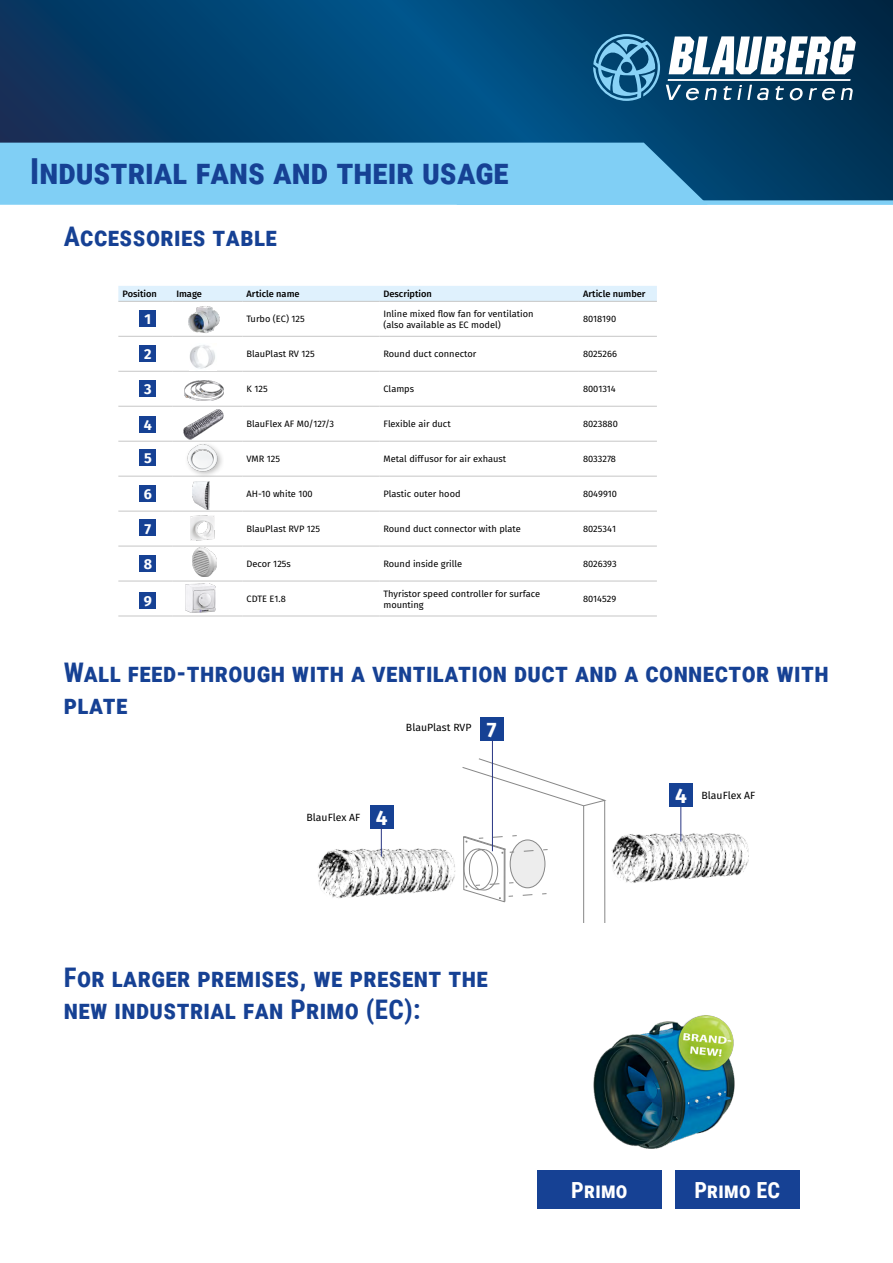
<style>
.page{position:relative;width:893px;height:1263px;background:#fff}
.page>*{position:absolute;margin:0;border:0;box-sizing:border-box;transform-origin:0 0}
.t1{font:700 35.85px "Roboto Condensed";color:#164194}
.t2{font:700 27px/32.4px "Roboto Condensed";letter-spacing:.015em;color:#164194}
.t3{font:700 22.2px "Roboto Condensed";letter-spacing:.015em;color:#fff}
.t4{font:700 20.85px "Fira Sans";color:#fff}
.t5{font:700 14.55px "Fira Sans";color:#fff}
.t6{font:700 14.4px "Fira Sans";color:#fff}
.t7{font:10.5px "Fira Sans";color:#000}
.t8{font:9.3px/11.1px "Fira Sans";color:#000}
.t9{font:500 9.3px "Fira Sans";color:#000}
.s1{font-weight:700;font-size:20.85px;color:#fff}
</style>
<div class="page">
<div style="left:140px;top:520px;width:16px;height:16px;background:#164194"></div>
<svg style="left:0;top:0;width:893px;height:200px;background:#01406c"></svg>
<svg style="left:0;top:128px;width:708px;height:77px;background:#63aed6"></svg>
<div style="left:457px;top:200px;width:436px;height:5px;background:#80cff5"></div>
<svg style="left:593px;top:34px;width:67px;height:67px;background:#387da6"></svg>
<svg style="left:666px;top:36px;width:190px;height:64px"></svg>
<hr style="left:583px;top:806px;width:1px;height:117px;background:#878787">
<hr style="left:604px;top:800px;width:1px;height:123px;background:#878787">
<svg style="left:463px;top:835px;width:85px;height:67px"></svg>
<svg style="left:462px;top:758px;width:144px;height:48px"></svg>
<img style="left:603px;top:802px;width:146px;height:115px">
<img style="left:318px;top:829px;width:137px;height:70px">
<div style="left:370px;top:805px;width:24px;height:24px;background:#164194"></div>
<svg style="left:381px;top:827px;width:1px;height:29px"></svg>
<div style="left:480px;top:717px;width:23px;height:23px;background:#164194"></div>
<hr style="left:492px;top:740px;width:1px;height:111px;background:#283583">
<div style="left:669px;top:783px;width:24px;height:24px;background:#164194"></div>
<hr style="left:680px;top:807px;width:1px;height:34px;background:#283583">
<img style="left:593px;top:1015px;width:142px;height:134px">
<div style="left:537px;top:1170px;width:124px;height:39px;background:#164194"></div>
<div style="left:675px;top:1170px;width:124px;height:39px;background:#164194"></div>
<div style="left:118px;top:286px;width:539px;height:15px;background:#dff1fd"></div>
<hr style="left:118px;top:301px;width:54px;height:1px;background:#c6c6c6">
<hr style="left:172px;top:301px;width:70px;height:1px;background:#c6c6c6">
<hr style="left:242px;top:301px;width:137px;height:1px;background:#c6c6c6">
<hr style="left:379px;top:301px;width:200px;height:1px;background:#c6c6c6">
<hr style="left:579px;top:301px;width:78px;height:1px;background:#c6c6c6">
<hr style="left:118px;top:336px;width:54px;height:1px;background:#c6c6c6">
<hr style="left:118px;top:371px;width:54px;height:1px;background:#c6c6c6">
<hr style="left:172px;top:371px;width:70px;height:1px;background:#c6c6c6">
<hr style="left:242px;top:371px;width:137px;height:1px;background:#c6c6c6">
<hr style="left:379px;top:371px;width:200px;height:1px;background:#c6c6c6">
<hr style="left:579px;top:371px;width:78px;height:1px;background:#c6c6c6">
<hr style="left:118px;top:406px;width:54px;height:1px;background:#c6c6c6">
<hr style="left:172px;top:406px;width:70px;height:1px;background:#c6c6c6">
<hr style="left:242px;top:406px;width:137px;height:1px;background:#c6c6c6">
<hr style="left:379px;top:406px;width:200px;height:1px;background:#c6c6c6">
<hr style="left:579px;top:406px;width:78px;height:1px;background:#c6c6c6">
<hr style="left:118px;top:441px;width:54px;height:1px;background:#c6c6c6">
<hr style="left:172px;top:441px;width:70px;height:1px;background:#c6c6c6">
<hr style="left:242px;top:441px;width:137px;height:1px;background:#c6c6c6">
<hr style="left:379px;top:441px;width:200px;height:1px;background:#c6c6c6">
<hr style="left:579px;top:441px;width:78px;height:1px;background:#c6c6c6">
<hr style="left:118px;top:476px;width:54px;height:1px;background:#c6c6c6">
<hr style="left:172px;top:476px;width:70px;height:1px;background:#c6c6c6">
<hr style="left:242px;top:476px;width:137px;height:1px;background:#c6c6c6">
<hr style="left:379px;top:476px;width:200px;height:1px;background:#c6c6c6">
<hr style="left:579px;top:476px;width:78px;height:1px;background:#c6c6c6">
<hr style="left:118px;top:511px;width:54px;height:1px;background:#c6c6c6">
<hr style="left:172px;top:511px;width:70px;height:1px;background:#c6c6c6">
<hr style="left:242px;top:511px;width:137px;height:1px;background:#c6c6c6">
<hr style="left:379px;top:511px;width:200px;height:1px;background:#c6c6c6">
<hr style="left:579px;top:511px;width:78px;height:1px;background:#c6c6c6">
<hr style="left:118px;top:546px;width:54px;height:1px;background:#c6c6c6">
<hr style="left:172px;top:546px;width:70px;height:1px;background:#c6c6c6">
<hr style="left:242px;top:546px;width:137px;height:1px;background:#c6c6c6">
<hr style="left:379px;top:546px;width:200px;height:1px;background:#c6c6c6">
<hr style="left:579px;top:546px;width:78px;height:1px;background:#c6c6c6">
<hr style="left:118px;top:581px;width:54px;height:1px;background:#c6c6c6">
<hr style="left:172px;top:581px;width:70px;height:1px;background:#c6c6c6">
<hr style="left:242px;top:581px;width:137px;height:1px;background:#c6c6c6">
<hr style="left:379px;top:581px;width:200px;height:1px;background:#c6c6c6">
<hr style="left:579px;top:581px;width:78px;height:1px;background:#c6c6c6">
<hr style="left:118px;top:616px;width:54px;height:1px;background:#c6c6c6">
<hr style="left:172px;top:616px;width:70px;height:1px;background:#c6c6c6">
<hr style="left:242px;top:616px;width:137px;height:1px;background:#c6c6c6">
<hr style="left:379px;top:616px;width:200px;height:1px;background:#c6c6c6">
<hr style="left:579px;top:616px;width:78px;height:1px;background:#c6c6c6">
<hr style="left:172px;top:336px;width:70px;height:1px;background:#c6c6c6">
<hr style="left:242px;top:336px;width:137px;height:1px;background:#c6c6c6">
<hr style="left:379px;top:336px;width:200px;height:1px;background:#c6c6c6">
<hr style="left:579px;top:336px;width:78px;height:1px;background:#c6c6c6">
<div style="left:140px;top:345px;width:16px;height:17px;background:#164194"></div>
<div style="left:140px;top:310px;width:16px;height:17px;background:#164194"></div>
<div style="left:140px;top:485px;width:16px;height:16px;background:#164194"></div>
<div style="left:184px;top:441px;width:41px;height:37px;background:#000;opacity:.3"></div>
<img style="left:186px;top:443px;width:33px;height:29px">
<img style="left:190px;top:345px;width:25px;height:24px">
<img style="left:191px;top:515px;width:23px;height:26px">
<img style="left:192px;top:482px;width:18px;height:27px">
<div style="left:140px;top:416px;width:16px;height:16px;background:#164194"></div>
<div style="left:140px;top:380px;width:16px;height:17px;background:#164194"></div>
<div style="left:140px;top:449px;width:16px;height:16px;background:#164194"></div>
<img style="left:188px;top:306px;width:32px;height:27px">
<img style="left:183px;top:410px;width:40px;height:30px">
<img style="left:185px;top:380px;width:38px;height:20px">
<img style="left:193px;top:548px;width:24px;height:28px">
<div style="left:140px;top:556px;width:16px;height:16px;background:#164194"></div>
<div style="left:140px;top:592px;width:16px;height:16px;background:#164194"></div>
<img style="left:185px;top:584px;width:31px;height:28px">
<h1 class="t1" style="left:30px;top:146px;width:480px">Industrial fans and their usage</h1>
<h2 class="t2" style="left:64px;top:220px;width:215px">Accessories table</h2>
<p class="t9" style="left:122px;top:287px;width:36px">Position</p>
<p class="t9" style="left:176px;top:287px;width:27px">Image</p>
<p class="t9" style="left:247px;top:287px;width:55px">Article name</p>
<p class="t9" style="left:383px;top:287px;width:50px">Description</p>
<p class="t9" style="left:583px;top:287px;width:64px">Article number</p>
<p class="t8" style="left:247px;top:314px;width:60px">Turbo (EC) 125</p>
<p class="t8" style="left:383px;top:309px;width:152px">Inline mixed flow fan for ventilation (also available as EC model)</p>
<p class="t8" style="left:583px;top:314px;width:35px">8018190</p>
<p class="t8" style="left:247px;top:349px;width:70px">BlauPlast RV 125</p>
<p class="t8" style="left:383px;top:349px;width:94px">Round duct connector</p>
<p class="t8" style="left:583px;top:349px;width:35px">8025266</p>
<p class="t8" style="left:247px;top:384px;width:23px">K 125</p>
<p class="t8" style="left:383px;top:384px;width:32px">Clamps</p>
<p class="t8" style="left:583px;top:384px;width:34px">8001314</p>
<p class="t8" style="left:247px;top:419px;width:89px">BlauFlex AF M0/127/3</p>
<p class="t8" style="left:383px;top:419px;width:69px">Flexible air duct</p>
<p class="t8" style="left:583px;top:419px;width:36px">8023880</p>
<p class="t8" style="left:247px;top:454px;width:35px">VMR 125</p>
<p class="t8" style="left:383px;top:454px;width:124px">Metal diffusor for air exhaust</p>
<p class="t8" style="left:583px;top:454px;width:34px">8033278</p>
<p class="t8" style="left:247px;top:489px;width:68px">AH-10 white 100</p>
<p class="t8" style="left:383px;top:489px;width:79px">Plastic outer hood</p>
<p class="t8" style="left:583px;top:489px;width:36px">8049910</p>
<p class="t8" style="left:247px;top:524px;width:75px">BlauPlast RVP 125</p>
<p class="t8" style="left:383px;top:524px;width:139px">Round duct connector with plate</p>
<p class="t8" style="left:583px;top:524px;width:35px">8025341</p>
<p class="t8" style="left:247px;top:559px;width:46px">Decor 125s</p>
<p class="t8" style="left:383px;top:559px;width:80px">Round inside grille</p>
<p class="t8" style="left:583px;top:559px;width:35px">8026393</p>
<p class="t8" style="left:247px;top:594px;width:41px">CDTE E1.8</p>
<p class="t8" style="left:383px;top:588px;width:158px">Thyristor speed controller for surface mounting</p>
<p class="t8" style="left:583px;top:594px;width:35px">8014529</p>
<h3 class="t6" style="left:145px;top:309px;width:8px">1</h3>
<h3 class="t6" style="left:144px;top:344px;width:9px">2</h3>
<h3 class="t6" style="left:144px;top:379px;width:9px">3</h3>
<h3 class="t6" style="left:144px;top:414px;width:10px">4</h3>
<h3 class="t6" style="left:144px;top:448px;width:9px">5</h3>
<h3 class="t6" style="left:144px;top:484px;width:10px">6</h3>
<h3 class="t6" style="left:144px;top:518px;width:8px">7</h3>
<h3 class="t6" style="left:144px;top:554px;width:10px">8</h3>
<h3 class="t5" style="left:144px;top:591px;width:10px">9</h3>
<h2 class="t2" style="left:64px;top:655px;width:766px">Wall feed-through with a ventilation duct and a connector with plate</h2>
<p class="t7" style="left:406px;top:720px;width:67px">BlauPlast RVP</p>
<h3 class="t4" style="left:487px;top:715px;width:11px">7</h3>
<p class="t7" style="left:307px;top:810px;width:83px">BlauFlex AF <span class="s1">4</span></p>
<h2 class="t2" style="left:64px;top:960px;width:425px">For larger premises, we present the new industrial fan Primo (EC):</h2>
<h3 class="t4" style="left:675px;top:781px;width:13px">4</h3>
<p class="t7" style="left:701px;top:788px;width:55px">BlauFlex AF</p>
<h3 class="t3" style="left:571px;top:1174px;width:58px">Primo</h3>
<h3 class="t3" style="left:694px;top:1174px;width:87px">Primo EC</h3>
</div>
